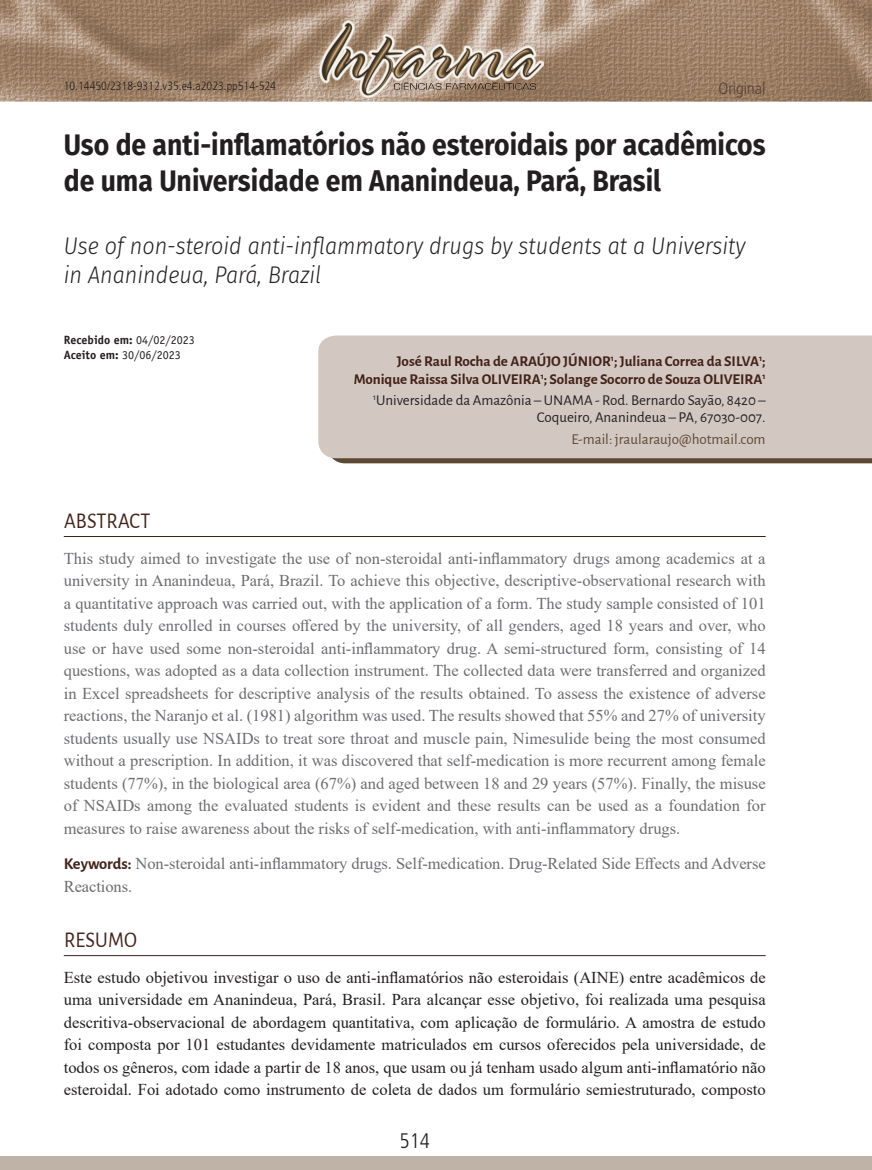
<style>
.page{position:relative;width:872px;height:1170px;background:#fff}
.page>*{position:absolute;margin:0;border:0;box-sizing:border-box;transform-origin:0 0}
.t1{font:700 29.55px/36px "Fira Sans";color:#231f20;scale:.9 1}
.t2{font:italic 300 24px/28.8px "Fira Sans";color:#231f20;scale:.9 1}
.t3{font:22.5px "Alegreya Sans";letter-spacing:.01em;color:#432218;scale:.9 1}
.t4{font:300 condensed 21px "Frutiger LT Std";color:#231f20}
.t5{font:16.5px/22.5px "Times New Roman";letter-spacing:-.005em;color:#6c6d70;text-align:justify}
.t6{font:16.5px/22.5px "Times New Roman";color:#231f20;text-align:justify}
.t7{font:300 condensed 16.5px "Frutiger LT Std";color:#583f39}
.t8{font:700 15px/17.2px "Alegreya Sans";color:#432218;text-align:right}
.t9{font:15px/17.2px "Alegreya Sans";color:#231f20;text-align:right}
.t10{font:15px "Alegreya Sans";color:#5e4833}
.t11{font:300 condensed 12px "Frutiger LT Std";color:#231f20}
.t12{font:700 12px/14.4px "Officina Sans Std";color:#231f20}
.s1{font-weight:400}
.s2{font-family:"Alegreya Sans";font-weight:700;color:#432218}
</style>
<div class="page">
<img style="left:0;top:0;width:871px;height:101px">
<div style="left:0;top:1155px;width:872px;height:14px;background:#bfb3a8"></div>
<img style="left:319px;top:20px;width:225px;height:77px">
<hr style="left:64px;top:536px;width:701px;height:1px;background:#432218">
<hr style="left:64px;top:955px;width:701px;height:1px;background:#432218">
<svg style="left:332px;top:458px;width:540px;height:5px;fill:#5e4833"></svg>
<div style="left:318px;top:335px;width:554px;height:123px;background:#d2c8c1"></div>
<p class="t11" style="left:64px;top:79px;width:214px">10.14450/2318-9312.v35.e4.a2023.pp514-524</p>
<p class="t7" style="left:718px;top:79px;width:49px">Original</p>
<h1 class="t1" style="left:64px;top:125px;width:781px">Uso de anti-inflamatórios não esteroidais por acadêmicos de uma Universidade em Ananindeua, Pará, Brasil</h1>
<h2 class="t2" style="left:64px;top:231px;width:759px">Use of non-steroid anti-inflammatory drugs by students at a University in Ananindeua, Pará, Brazil</h2>
<p class="t12" style="left:64px;top:333px;width:133px">Recebido em: <span class="s1">04/02/2023<br></span>Aceito em: <span class="s1">30/06/2023</span></p>
<p class="t8" style="left:354px;top:352px;width:413px">José Raul Rocha de ARAÚJO JÚNIOR<sup>1</sup>; Juliana Correa da SILVA<sup>1</sup>;<br>Monique Raissa Silva OLIVEIRA<sup>1</sup>; Solange Socorro de Souza OLIVEIRA<sup>1</sup></p>
<p class="t9" style="left:373px;top:391px;width:394px"><sup>1</sup>Universidade da Amazônia – UNAMA - Rod. Bernardo Sayão, 8420 –<br>Coqueiro, Ananindeua – PA, 67030-007.</p>
<p class="t10" style="left:571px;top:428px;width:196px">E-mail: jraularaujo@hotmail.com</p>
<h3 class="t3" style="left:64px;top:505px;width:97px">ABSTRACT</h3>
<p class="t5" style="left:64px;top:546px;width:703px">This study aimed to investigate the use of non-steroidal anti-inflammatory drugs among academics at a university in Ananindeua, Pará, Brazil. To achieve this objective, descriptive-observational research with a quantitative approach was carried out, with the application of a form. The study sample consisted of 101 students duly enrolled in courses offered by the university, of all genders, aged 18 years and over, who use or have used some non-steroidal anti-inflammatory drug. A semi-structured form, consisting of 14 questions, was adopted as a data collection instrument. The collected data were transferred and organized in Excel spreadsheets for descriptive analysis of the results obtained. To assess the existence of adverse reactions, the Naranjo et al. (1981) algorithm was used. The results showed that 55% and 27% of university students usually use NSAIDs to treat sore throat and muscle pain, Nimesulide being the most consumed without a prescription. In addition, it was discovered that self-medication is more recurrent among female students (77%), in the biological area (67%) and aged between 18 and 29 years (57%). Finally, the misuse of NSAIDs among the evaluated students is evident and these results can be used as a foundation for measures to raise awareness about the risks of self-medication, with anti-inflammatory drugs.</p>
<p class="t5" style="left:64px;top:851px;width:703px"><span class="s2">Keywords:</span> Non-steroidal anti-inflammatory drugs. Self-medication. Drug-Related Side Effects and Adverse<br>Reactions.</p>
<h3 class="t3" style="left:64px;top:924px;width:83px">RESUMO</h3>
<p class="t6" style="left:64px;top:965px;width:703px">Este estudo objetivou investigar o uso de anti-inflamatórios não esteroidais (AINE) entre acadêmicos de uma universidade em Ananindeua, Pará, Brasil. Para alcançar esse objetivo, foi realizada uma pesquisa descritiva-observacional de abordagem quantitativa, com aplicação de formulário. A amostra de estudo foi composta por 101 estudantes devidamente matriculados em cursos oferecidos pela universidade, de todos os gêneros, com idade a partir de 18 anos, que usam ou já tenham usado algum anti-inflamatório não esteroidal. Foi adotado como instrumento de coleta de dados um formulário semiestruturado, composto</p>
<p class="t4" style="left:399px;top:1128px;width:32px">514</p>
</div>
